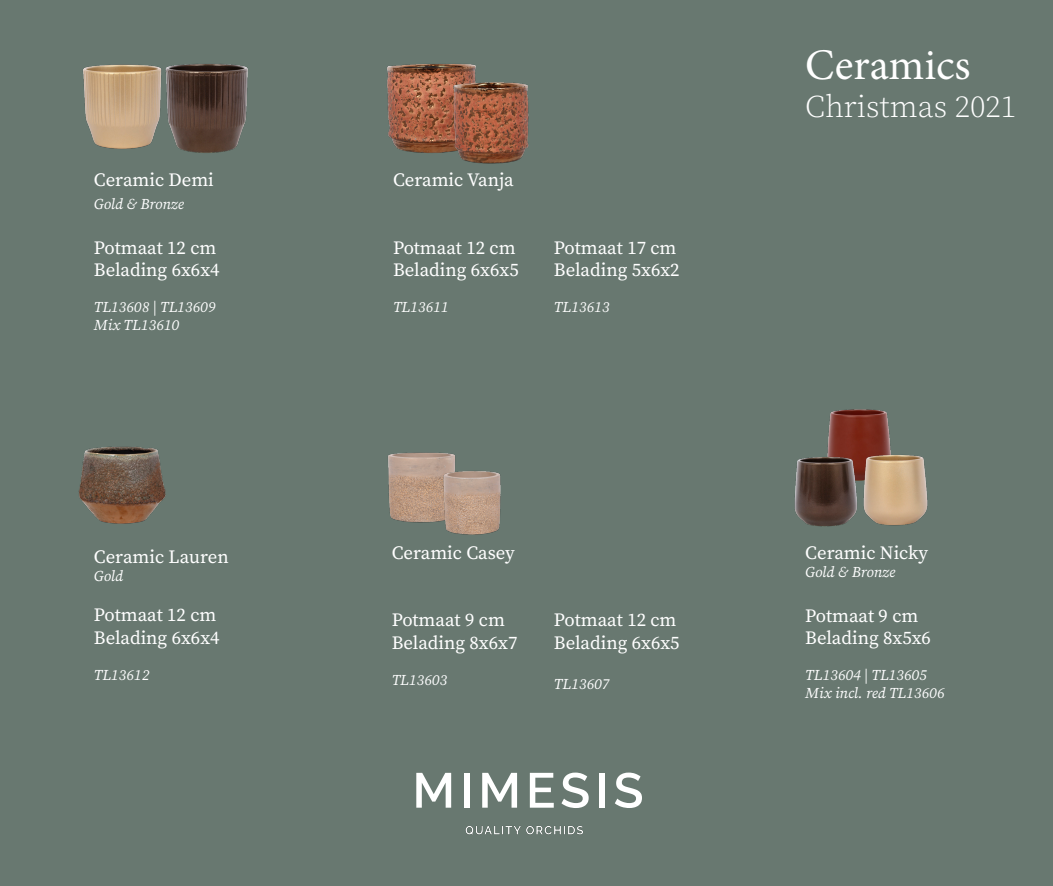
<style>
.page{position:relative;width:1053px;height:886px;background:#fff}
.page>*{position:absolute;margin:0;border:0;box-sizing:border-box;transform-origin:0 0}
.t1{font:43.75px "Minion Pro";color:#fff}
.t2{font:300 31.25px "Source Serif Pro";color:#fff}
.t3{font:18.75px "Source Serif Pro";color:#fff}
.t4{font:italic 15px "Source Serif Pro";color:#fff}
</style>
<div class="page">
<div style="left:0;top:0;width:1052px;height:886px;background:#687870"></div>
<svg style="left:416px;top:773px;width:35px;height:24px"></svg>
<div style="left:464px;top:773px;width:5px;height:35px;background:#fff"></div>
<svg style="left:482px;top:773px;width:35px;height:24px"></svg>
<svg style="left:530px;top:773px;width:23px;height:24px"></svg>
<svg style="left:561px;top:772px;width:27px;height:25px"></svg>
<div style="left:599px;top:773px;width:5px;height:35px;background:#fff"></div>
<svg style="left:614px;top:772px;width:28px;height:25px"></svg>
<img style="left:416px;top:797px;width:226px;height:65px">
<img style="left:357px;top:32px;width:149px;height:149px">
<img style="left:427px;top:57px;width:128px;height:127px">
<img style="left:58px;top:38px;width:128px;height:128px">
<img style="left:142px;top:42px;width:128px;height:128px">
<img style="left:58px;top:417px;width:128px;height:128px">
<img style="left:357px;top:421px;width:128px;height:120px">
<img style="left:420px;top:448px;width:101px;height:101px">
<img style="left:806px;top:390px;width:106px;height:45px">
<img style="left:876px;top:435px;width:73px;height:106px">
<img style="left:772px;top:435px;width:104px;height:106px">
<p class="t3" style="left:94px;top:167px;width:121px">Ceramic Demi</p>
<p class="t4" style="left:94px;top:194px;width:91px">Gold &amp; Bronze</p>
<p class="t3" style="left:94px;top:235px;width:124px">Potmaat 12 cm</p>
<p class="t3" style="left:94px;top:257px;width:127px">Belading 6x6x4</p>
<p class="t4" style="left:94px;top:297px;width:123px">TL13608 | TL13609</p>
<p class="t4" style="left:94px;top:315px;width:87px">Mix TL13610</p>
<p class="t3" style="left:94px;top:544px;width:136px">Ceramic Lauren</p>
<p class="t4" style="left:94px;top:565px;width:31px">Gold</p>
<p class="t3" style="left:94px;top:602px;width:124px">Potmaat 12 cm</p>
<p class="t3" style="left:94px;top:625px;width:127px">Belading 6x6x4</p>
<p class="t4" style="left:94px;top:664px;width:57px">TL13612</p>
<p class="t3" style="left:393px;top:167px;width:122px">Ceramic Vanja</p>
<p class="t3" style="left:393px;top:235px;width:124px">Potmaat 12 cm</p>
<p class="t3" style="left:393px;top:257px;width:127px">Belading 6x6x5</p>
<p class="t4" style="left:393px;top:297px;width:57px">TL13611</p>
<p class="t3" style="left:554px;top:235px;width:124px">Potmaat 17 cm</p>
<p class="t3" style="left:554px;top:257px;width:127px">Belading 5x6x2</p>
<p class="t4" style="left:554px;top:297px;width:57px">TL13613</p>
<p class="t3" style="left:392px;top:540px;width:125px">Ceramic Casey</p>
<p class="t3" style="left:392px;top:607px;width:115px">Potmaat 9 cm</p>
<p class="t3" style="left:392px;top:630px;width:127px">Belading 8x6x7</p>
<p class="t4" style="left:392px;top:669px;width:57px">TL13603</p>
<p class="t3" style="left:554px;top:607px;width:124px">Potmaat 12 cm</p>
<p class="t3" style="left:554px;top:630px;width:127px">Belading 6x6x5</p>
<p class="t4" style="left:554px;top:674px;width:57px">TL13607</p>
<p class="t1" style="left:805px;top:36px;width:167px">Ceramics</p>
<p class="t2" style="left:805px;top:86px;width:213px">Christmas 2021</p>
<p class="t3" style="left:805px;top:540px;width:124px">Ceramic Nicky</p>
<p class="t4" style="left:805px;top:561px;width:91px">Gold &amp; Bronze</p>
<p class="t3" style="left:805px;top:603px;width:115px">Potmaat 9 cm</p>
<p class="t3" style="left:805px;top:625px;width:127px">Belading 8x5x6</p>
<p class="t4" style="left:805px;top:665px;width:123px">TL13604 | TL13605</p>
<p class="t4" style="left:805px;top:683px;width:141px">Mix incl. red TL13606</p>
</div>
